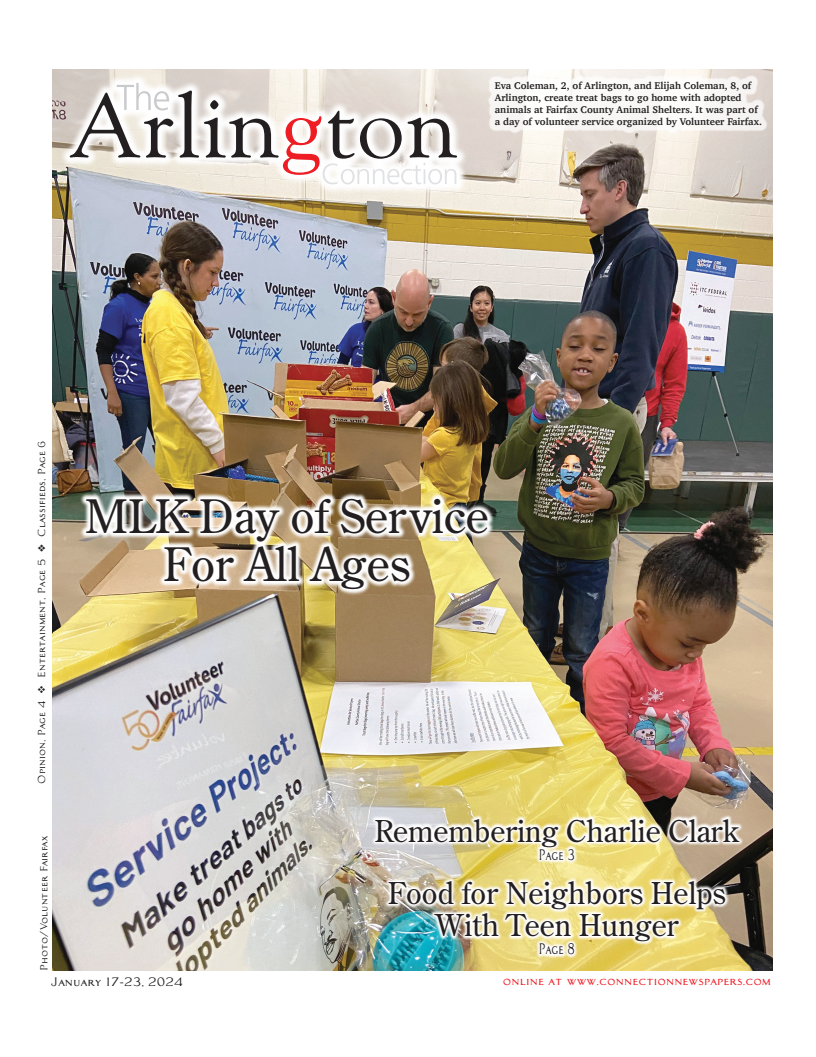
<style>
.page{position:relative;width:816px;height:1057px;background:#fff}
.page>*{position:absolute;margin:0;border:0;box-sizing:border-box;transform-origin:0 0}
.t1{font:46px/48px "Century Old Style";color:#231f20;text-align:center}
.t2{font:30px/32px "Century Old Style";color:#231f20;text-align:center}
.t3{font:15px "Architect Bold V";color:#231f20;scale:.7 1}
.t4{font:12px "Architect Bold V";color:#ee1d23}
.t5{font:12px "Architect Bold V";color:#231f20}
.t6{font:700 10px/12px "Charter";color:#231f20}
.t7{font:10px "Architect Bold V";color:#231f20}
</style>
<div class="page">
<img style="left:53px;top:70px;width:720px;height:900px">
<img style="left:371px;top:814px;width:372px;height:144px">
<img style="left:80px;top:492px;width:414px;height:104px">
<svg style="left:59px;top:73px;width:408px;height:122px;background:#e0dad4"></svg>
<svg style="left:70px;top:83px;width:387px;height:101px"></svg>
<div style="left:488px;top:75px;width:280px;height:58px;background:#fff;opacity:.75"></div>
<p class="t6" style="left:495px;top:79px;width:268px">Eva Coleman, 2, of Arlington, and Elijah Coleman, 8, of Arlington, create treat bags to go home with adopted animals at Fairfax County Animal Shelters. It was part of a day of volunteer service organized by Volunteer Fairfax.</p>
<p class="t7" style="left:36px;top:783px;width:345px;rotate:-90deg">Opinion, Page 4 ❖ Entertainment, Page 5 ❖ Classifieds, Page 6</p>
<p class="t7" style="left:38px;top:970px;width:136px;rotate:-90deg">Photo/Volunteer Fairfax</p>
<p class="t1" style="left:85px;top:491px;width:406px">MLK Day of Service<br>For All Ages</p>
<p class="t2" style="left:374px;top:814px;width:366px">Remembering Charlie Clark</p>
<p class="t3" style="left:538px;top:846px;width:54px">Page 3</p>
<p class="t2" style="left:388px;top:876px;width:339px">Food for Neighbors Helps<br>With Teen Hunger</p>
<p class="t3" style="left:538px;top:940px;width:54px">Page 8</p>
<p class="t5" style="left:51px;top:974px;width:134px">January 17-23, 2024</p>
<p class="t4" style="left:503px;top:974px;width:270px">online at www.connectionnewspapers.com</p>
</div>
